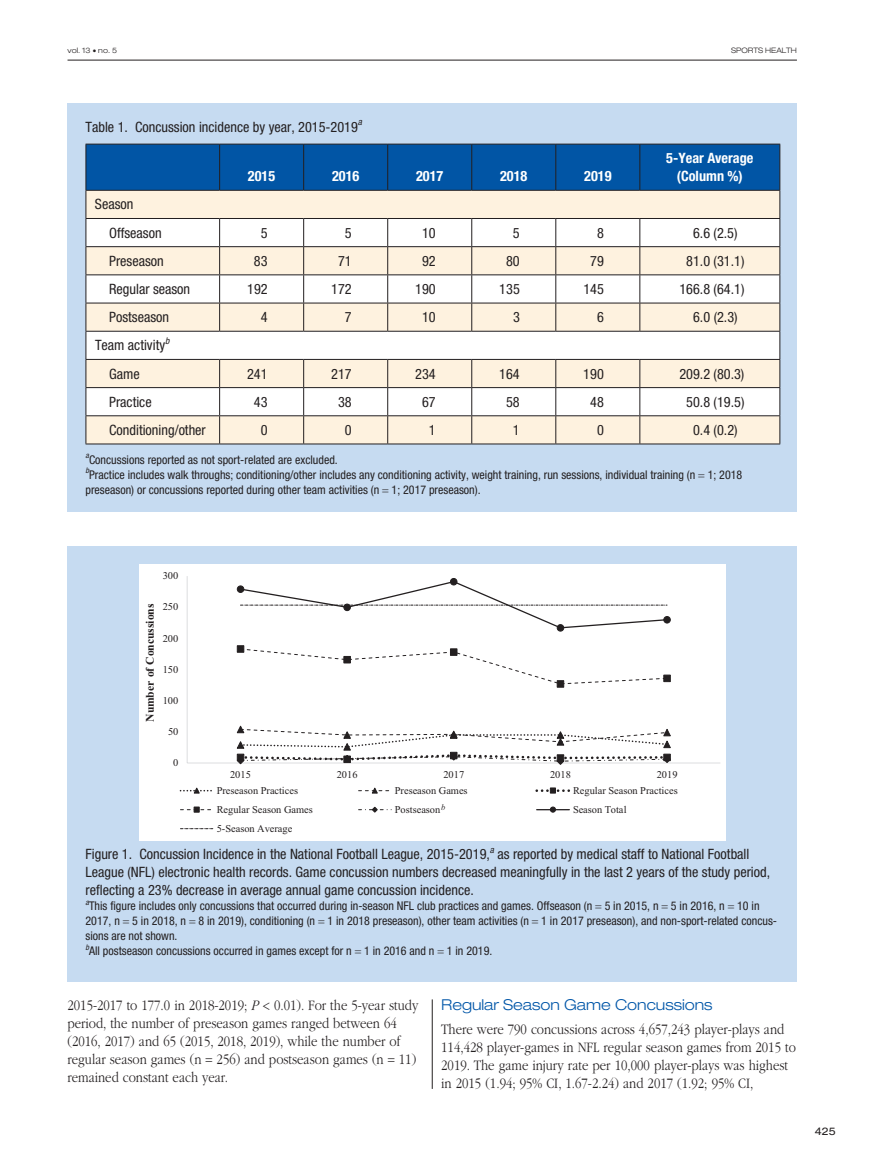
<style>
.page{position:relative;width:878px;height:1175px;background:#fff}
.page>*{position:absolute;margin:0;border:0;box-sizing:border-box;transform-origin:0 0}
.t1{font:300 15px/18px "ITC Garamond Std";color:#231f20;scale:.85 1}
.t2{font:300 expanded 15px "Helvetica Neue LT Std";color:#0156a8}
.t3{font:condensed 14.25px/28.2px "Helvetica Neue LT Std";color:#231f20}
.t4{font:700 condensed 14.25px/18px "Helvetica Neue LT Std";color:#fff;text-align:center}
.t5{font:condensed 12px/15px "Helvetica Neue LT Std";color:#231f20}
.t6{font:700 11.7px "Times New Roman";color:#231f20}
.t7{font:expanded 10.5px "Helvetica Neue LT Std";color:#231f20}
.t8{font:10.35px "Times New Roman";letter-spacing:-.005em;color:#231f20}
.t9{font:italic condensed 9.3px "Helvetica Neue LT Std";color:#231f20}
.t10{font:italic 8.4px "Times New Roman";color:#231f20}
.t11{font:italic condensed 7.8px "Helvetica Neue LT Std";color:#231f20}
.t12{font:300 expanded 7.5px "Helvetica Neue LT Std";color:#231f20}
.s1{font-style:italic}
</style>
<div class="page">
<hr style="left:68px;top:60px;width:728px;height:1px;background:#231f20">
<hr style="left:432px;top:999px;width:1px;height:89px;background:#231f20">
<div style="left:68px;top:104px;width:728px;height:408px;background:#c6dbf1"></div>
<hr style="left:86px;top:443px;width:134px;height:1px;background:#231f20">
<hr style="left:220px;top:443px;width:84px;height:1px;background:#231f20">
<hr style="left:304px;top:443px;width:84px;height:1px;background:#231f20">
<hr style="left:388px;top:443px;width:84px;height:1px;background:#231f20">
<hr style="left:472px;top:443px;width:83px;height:1px;background:#231f20">
<hr style="left:555px;top:443px;width:84px;height:1px;background:#231f20">
<svg style="left:86px;top:144px;width:694px;height:299px;background:#cfd6da"></svg>
<hr style="left:639px;top:443px;width:141px;height:1px;background:#231f20">
<div style="left:68px;top:546px;width:728px;height:435px;background:#c6dbf1"></div>
<div style="left:139px;top:564px;width:586px;height:277px;background:#fff"></div>
<hr style="left:187px;top:576px;width:1px;height:187px;background:#dcdddf">
<hr style="left:187px;top:762px;width:533px;height:1px;background:#dcdddf">
<svg style="left:239px;top:648px;width:429px;height:37px"></svg>
<div style="left:237px;top:645px;width:7px;height:7px;background:#231f20;border:1px solid #231f20"></div>
<div style="left:343px;top:656px;width:8px;height:7px;background:#231f20;border:1px solid #231f20"></div>
<div style="left:450px;top:648px;width:7px;height:8px;background:#231f20;border:1px solid #231f20"></div>
<div style="left:556px;top:680px;width:8px;height:7px;background:#231f20;border:1px solid #231f20"></div>
<div style="left:663px;top:674px;width:7px;height:8px;background:#231f20;border:1px solid #231f20"></div>
<svg style="left:236px;top:725px;width:435px;height:40px"></svg>
<div style="left:237px;top:585px;width:7px;height:8px;border:1px solid #231f20;border-radius:50%"></div>
<div style="left:450px;top:578px;width:7px;height:7px;border:1px solid #231f20;border-radius:50%"></div>
<div style="left:556px;top:624px;width:8px;height:7px;border:1px solid #231f20;border-radius:50%"></div>
<div style="left:663px;top:616px;width:7px;height:7px;border:1px solid #231f20;border-radius:50%"></div>
<svg style="left:239px;top:580px;width:429px;height:49px"></svg>
<svg style="left:180px;top:787px;width:32px;height:6px"></svg>
<svg style="left:358px;top:787px;width:32px;height:6px"></svg>
<svg style="left:536px;top:787px;width:33px;height:6px"></svg>
<svg style="left:180px;top:806px;width:31px;height:6px"></svg>
<svg style="left:358px;top:806px;width:33px;height:7px"></svg>
<hr style="left:536px;top:809px;width:33px;height:1px;background:#231f20">
<svg style="left:550px;top:806px;width:6px;height:6px"></svg>
<svg style="left:180px;top:828px;width:33px;height:1px"></svg>
<p class="t12" style="left:68px;top:46px;width:51px">vol. 13 • no. 5</p>
<p class="t12" style="left:731px;top:46px;width:67px">SPORTS HEALTH</p>
<p class="t3" style="left:86px;top:112px;width:278px">Table 1. Concussion incidence by year, 2015-2019<sup>a</sup></p>
<p class="t4" style="left:248px;top:167px;width:29px">2015</p>
<p class="t4" style="left:332px;top:167px;width:29px">2016</p>
<p class="t4" style="left:416px;top:167px;width:29px">2017</p>
<p class="t4" style="left:500px;top:167px;width:29px">2018</p>
<p class="t4" style="left:584px;top:167px;width:29px">2019</p>
<p class="t4" style="left:666px;top:149px;width:89px">5-Year Average (Column %)</p>
<p class="t3" style="left:109px;top:190px;width:54px;text-indent:-14px">Season<br>Offseason</p>
<p class="t3" style="left:261px;top:218px;width:8px">5</p>
<p class="t3" style="left:345px;top:218px;width:8px">5</p>
<p class="t3" style="left:422px;top:218px;width:15px">10</p>
<p class="t3" style="left:513px;top:218px;width:8px">5</p>
<p class="t3" style="left:597px;top:218px;width:8px">8</p>
<p class="t3" style="left:693px;top:218px;width:46px">6.6 (2.5)</p>
<p class="t3" style="left:109px;top:247px;width:56px">Preseason</p>
<p class="t3" style="left:254px;top:247px;width:15px">83</p>
<p class="t3" style="left:338px;top:247px;width:15px">71</p>
<p class="t3" style="left:422px;top:247px;width:15px">92</p>
<p class="t3" style="left:506px;top:247px;width:15px">80</p>
<p class="t3" style="left:590px;top:247px;width:15px">79</p>
<p class="t3" style="left:686px;top:247px;width:60px">81.0 (31.1)</p>
<p class="t3" style="left:109px;top:275px;width:82px">Regular season</p>
<p class="t3" style="left:247px;top:275px;width:22px">192</p>
<p class="t3" style="left:331px;top:275px;width:22px">172</p>
<p class="t3" style="left:415px;top:275px;width:22px">190</p>
<p class="t3" style="left:499px;top:275px;width:22px">135</p>
<p class="t3" style="left:583px;top:275px;width:22px">145</p>
<p class="t3" style="left:679px;top:275px;width:67px">166.8 (64.1)</p>
<p class="t3" style="left:109px;top:303px;width:61px">Postseason</p>
<p class="t3" style="left:261px;top:303px;width:8px">4</p>
<p class="t3" style="left:345px;top:303px;width:8px">7</p>
<p class="t3" style="left:422px;top:303px;width:15px">10</p>
<p class="t3" style="left:513px;top:303px;width:8px">3</p>
<p class="t3" style="left:597px;top:303px;width:8px">6</p>
<p class="t3" style="left:693px;top:303px;width:46px">6.0 (2.3)</p>
<p class="t3" style="left:109px;top:331px;width:62px;text-indent:-14px">Team activity<sup>b<br></sup>Game</p>
<p class="t3" style="left:247px;top:359px;width:22px">241</p>
<p class="t3" style="left:331px;top:359px;width:22px">217</p>
<p class="t3" style="left:415px;top:359px;width:22px">234</p>
<p class="t3" style="left:499px;top:359px;width:22px">164</p>
<p class="t3" style="left:583px;top:359px;width:22px">190</p>
<p class="t3" style="left:679px;top:359px;width:67px">209.2 (80.3)</p>
<p class="t3" style="left:109px;top:387px;width:44px">Practice</p>
<p class="t3" style="left:254px;top:387px;width:15px">43</p>
<p class="t3" style="left:338px;top:387px;width:15px">38</p>
<p class="t3" style="left:422px;top:387px;width:15px">67</p>
<p class="t3" style="left:506px;top:387px;width:15px">58</p>
<p class="t3" style="left:590px;top:387px;width:15px">48</p>
<p class="t3" style="left:686px;top:387px;width:60px">50.8 (19.5)</p>
<p class="t3" style="left:109px;top:416px;width:98px">Conditioning/other</p>
<p class="t3" style="left:261px;top:416px;width:8px">0</p>
<p class="t3" style="left:345px;top:416px;width:8px">0</p>
<p class="t3" style="left:429px;top:416px;width:8px">1</p>
<p class="t3" style="left:513px;top:416px;width:8px">1</p>
<p class="t3" style="left:597px;top:416px;width:8px">0</p>
<p class="t3" style="left:693px;top:416px;width:46px">0.4 (0.2)</p>
<p class="t11" style="left:85px;top:451px;width:5px">a</p>
<p class="t5" style="left:89px;top:452px;width:250px">Concussions reported as not sport-related are excluded.</p>
<p class="t11" style="left:85px;top:466px;width:5px">b</p>
<p class="t5" style="left:85px;top:467px;width:658px;text-indent:4px">Practice includes walk throughs; conditioning/other includes any conditioning activity, weight training, run sessions, individual training (n 1; 2018 preseason) or concussions reported during other team activities (n 1; 2017 preseason).</p>
<p class="t8" style="left:163px;top:570px;width:17px">300</p>
<p class="t6" style="left:143px;top:721px;width:119px;rotate:-90deg">N mu reb Cf o sno i s sucno</p>
<p class="t8" style="left:163px;top:601px;width:17px">250</p>
<p class="t8" style="left:163px;top:632px;width:17px">200</p>
<p class="t8" style="left:163px;top:663px;width:17px">150</p>
<p class="t8" style="left:163px;top:694px;width:17px">100</p>
<p class="t8" style="left:168px;top:726px;width:12px">50</p>
<p class="t8" style="left:173px;top:757px;width:7px">0</p>
<p class="t8" style="left:230px;top:769px;width:22px">2015</p>
<p class="t8" style="left:337px;top:769px;width:22px">2016</p>
<p class="t8" style="left:443px;top:769px;width:22px">2017</p>
<p class="t8" style="left:550px;top:769px;width:22px">2018</p>
<p class="t8" style="left:656px;top:769px;width:22px">2019</p>
<p class="t8" style="left:217px;top:784px;width:83px">Preseason Practices</p>
<p class="t8" style="left:395px;top:784px;width:74px">Preseason Games</p>
<p class="t8" style="left:573px;top:784px;width:106px">Regular Season Practices</p>
<p class="t8" style="left:217px;top:803px;width:97px">Regular Season Games</p>
<p class="t8" style="left:395px;top:803px;width:47px">Postseason</p>
<p class="t8" style="left:573px;top:803px;width:55px">Season Total</p>
<p class="t8" style="left:217px;top:822px;width:77px">5-Season Average</p>
<p class="t10" style="left:441px;top:802px;width:6px">b</p>
<p class="t3" style="left:86px;top:840px;width:406px">Figure 1. Concussion Incidence in the National Football League, 2015-2019,</p>
<p class="t9" style="left:490px;top:844px;width:6px">a</p>
<p class="t3" style="left:85px;top:845px;width:686px;line-height:18px;text-indent:412px">as reported by medical staff to National Football<br>League (NFL) electronic health records. Game concussion numbers decreased meaningfully in the last 2 years of the study period, reflecting a 23% decrease in average annual game concussion incidence.</p>
<p class="t11" style="left:86px;top:897px;width:5px">a</p>
<p class="t5" style="left:85px;top:898px;width:693px">This figure includes only concussions that occurred during in-season NFL club practices and games. Offseason (n 5 in 2015, n 5 in 2016, n 10 in<br>2017, n 5 in 2018, n 8 in 2019), conditioning (n 1 in 2018 preseason), other team activities (n 1 in 2017 preseason), and non-sport-related concus&shy;sions are not shown.</p>
<p class="t11" style="left:86px;top:942px;width:5px">b</p>
<p class="t5" style="left:89px;top:943px;width:404px">All postseason concussions occurred in games except for n 1 in 2016 and n 1 in 2019.</p>
<p class="t1" style="left:68px;top:996px;width:414px">2015-2017 to 177.0 in 2018-2019; <span class="s1">P</span> 0.01). For the 5-year study period, the number of preseason games ranged between 64 (2016, 2017) and 65 (2015, 2018, 2019), while the number of regular season games (n 256) and postseason games (n 11) remained constant each year.</p>
<p class="t2" style="left:441px;top:995px;width:273px">Regular Season Game Concussions</p>
<p class="t1" style="left:441px;top:1020px;width:418px">There were 790 concussions across 4,657,243 player-plays and 114,428 player-games in NFL regular season games from 2015 to 2019. The game injury rate per 10,000 player-plays was highest in 2015 (1.94; 95% CI, 1.67-2.24) and 2017 (1.92; 95% CI,</p>
<p class="t7" style="left:814px;top:1125px;width:22px">425</p>
</div>
